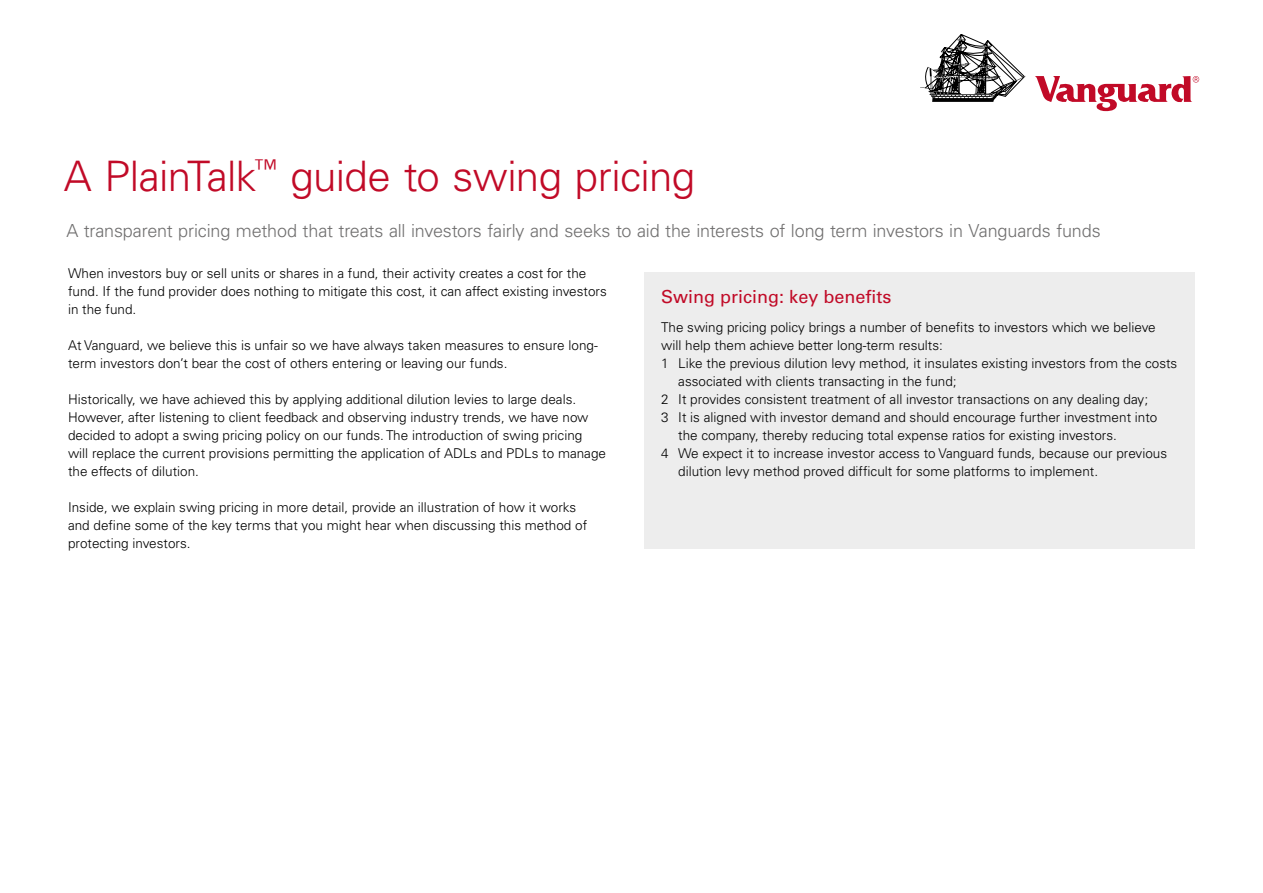
<style>
.page{position:relative;width:1263px;height:893px;background:#fff}
.page>*{position:absolute;margin:0;border:0;box-sizing:border-box;transform-origin:0 0}
.t1{font:300 42px "Univers LT";letter-spacing:-.015em;color:#c10a27}
.t2{font:300 18px "Univers LT";letter-spacing:-.01em;color:#706f6f}
.t3{font:18px "Univers LT";color:#c10a27}
.t4{font:300 13.5px/18px "Univers LT";color:#000}
</style>
<div class="page">
<svg style="left:920px;top:34px;width:106px;height:68px"></svg>
<svg style="left:1035px;top:76px;width:164px;height:35px"></svg>
<div style="left:644px;top:272px;width:551px;height:276px;background:#ededed"></div>
<h1 class="t1" style="left:64px;top:151px;width:633px">A PlainTalk<sup>™</sup> guide to swing pricing</h1>
<h2 class="t2" style="left:66px;top:219px;width:1036px">A transparent pricing method that treats all investors fairly and seeks to aid the interests of long term investors in Vanguards funds</h2>
<p class="t4" style="left:68px;top:265px;width:540px">When investors buy or sell units or shares in a fund, their activity creates a cost for the fund. If the fund provider does nothing to mitigate this cost, it can affect existing investors in the fund.</p>
<p class="t4" style="left:68px;top:337px;width:531px">At Vanguard, we believe this is unfair so we have always taken measures to ensure long&shy;term investors don’t bear the cost of others entering or leaving our funds.</p>
<p class="t4" style="left:68px;top:391px;width:539px">Historically, we have achieved this by applying additional dilution levies to large deals.<br>However, after listening to client feedback and observing industry trends, we have now decided to adopt a swing pricing policy on our funds. The introduction of swing pricing<br>will replace the current provisions permitting the application of ADLs and PDLs to manage the effects of dilution.</p>
<p class="t4" style="left:68px;top:499px;width:521px">Inside, we explain swing pricing in more detail, provide an illustration of how it works and define some of the key terms that you might hear when discussing this method of protecting investors.</p>
<h2 class="t3" style="left:661px;top:286px;width:232px">Swing pricing: key benefits</h2>
<p class="t4" style="left:661px;top:319px;width:496px">The swing pricing policy brings a number of benefits to investors which we believe</p>
<p class="t4" style="left:661px;top:337px;width:283px">will help them achieve better long-term results:</p>
<p class="t4" style="left:661px;top:355px;width:518px">1 Like the previous dilution levy method, it insulates existing investors from the costs</p>
<p class="t4" style="left:678px;top:373px;width:280px">associated with clients transacting in the fund;</p>
<p class="t4" style="left:661px;top:391px;width:488px">2 It provides consistent treatment of all investor transactions on any dealing day;</p>
<p class="t4" style="left:661px;top:409px;width:498px">3 It is aligned with investor demand and should encourage further investment into</p>
<p class="t4" style="left:678px;top:427px;width:440px">the company, thereby reducing total expense ratios for existing investors.</p>
<p class="t4" style="left:661px;top:445px;width:507px">4 We expect it to increase investor access to Vanguard funds, because our previous</p>
<p class="t4" style="left:678px;top:463px;width:421px">dilution levy method proved difficult for some platforms to implement.</p>
</div>
